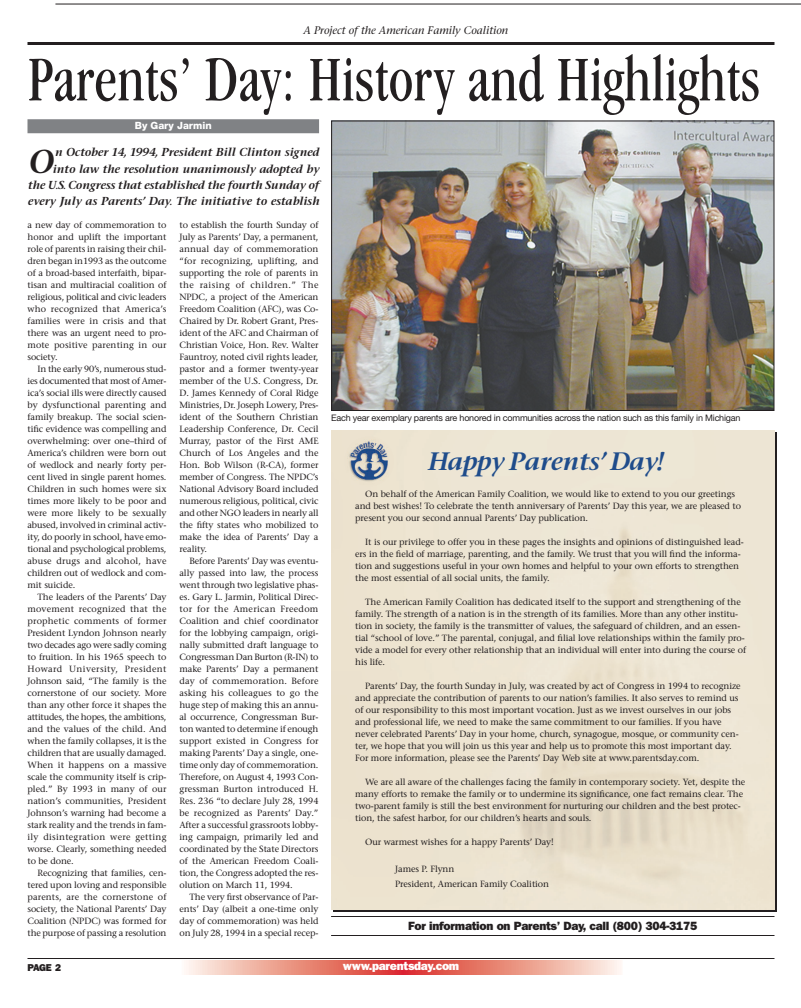
<style>
.page{position:relative;width:801px;height:1008px;background:#fff}
.page>*{position:absolute;margin:0;border:0;box-sizing:border-box;transform-origin:0 0}
.t1{font:condensed 66px "Garamond IT Cby BT";color:#231f20;scale:.9 1}
.t2{font:italic 600 31.4px "Stone Serif";color:#231f20}
.t3{font:italic 600 24px "Stone Serif";letter-spacing:-.01em;color:#1f4c8b}
.t4{font:800 12px "Franklin Gothic";letter-spacing:-.02em;color:#231f20}
.t5{font:800 12px "Franklin Gothic";letter-spacing:-.02em;color:#fff}
.t6{font:italic 600 11px/16.2px "Stone Serif";letter-spacing:-.01em;color:#231f20;text-align:right}
.t7{font:italic 11px "Stone Serif";color:#231f20}
.t8{font:800 10px "Helvetica Neue";color:#fff}
.t9{font:800 10px "Franklin Gothic";color:#231f20}
.t10{font:9px/12px "Stone Serif";letter-spacing:-.01em;color:#231f20;text-align:justify}
.t11{font:9px "Helvetica Neue";letter-spacing:-.02em;color:#231f20}
</style>
<div class="page">
<hr style="left:55px;top:4px;width:746px;height:1px;background:#231f20">
<svg style="left:186px;top:961px;width:435px;height:13px;background:#ea9185"></svg>
<hr style="left:28px;top:42px;width:746px;height:3px;background:#231f20">
<hr style="left:28px;top:958px;width:746px;height:1px;background:#231f20">
<div style="left:28px;top:119px;width:291px;height:14px;background:#808285"></div>
<img style="left:344px;top:436px;width:50px;height:50px;border-radius:50%">
<img style="left:333px;top:122px;width:439px;height:287px">
<div style="left:331px;top:120px;width:443px;height:291px;border:1px solid #231f20"></div>
<hr style="left:331px;top:916px;width:443px;height:1px;background:#231f20">
<hr style="left:331px;top:935px;width:443px;height:1px;background:#231f20">
<p class="t7" style="left:303px;top:26px;width:206px">A Project of the American Family Coalition</p>
<h1 class="t1" style="left:28px;top:53px;width:816px">Parents’ Day: History and Highlights</h1>
<h2 class="t2" style="left:27px;top:150px;width:26px">O</h2>
<p class="t8" style="left:135px;top:122px;width:78px">By Gary Jarmin</p>
<p class="t6" style="left:27px;top:146px;width:293px">n October 14, 1994, President Bill Clinton signed<br>into law the resolution unanimously adopted by<br>the U.S. Congress that established the fourth Sunday of every July as Parents’ Day. The initiative to establish</p>
<p class="t10" style="left:28px;top:220px;width:141px">a new day of commemoration to honor and uplift the important role of parents in raising their chil&shy;dren began in1993 as the outcome of a broad-based interfaith, bipar&shy;tisan and multiracial coalition of religious, political and civic leaders who recognized that America’s families were in crisis and that there was an urgent need to pro&shy;mote positive parenting in our society.</p>
<p class="t10" style="left:28px;top:364px;width:141px;text-indent:10px">In the early 90’s, numerous stud&shy;ies documented that most of Amer&shy;ica’s social ills were directly caused by dysfunctional parenting and family breakup. The social scien&shy;tific evidence was compelling and overwhelming: over one–third of America’s children were born out of wedlock and nearly forty per&shy;cent lived in single parent homes.<br>Children in such homes were six times more likely to be poor and were more likely to be sexually abused, involved in criminal activ&shy;ity, do poorly in school, have emo&shy;tional and psychological problems, abuse drugs and alcohol, have children out of wedlock and com&shy;mit suicide.</p>
<p class="t10" style="left:28px;top:592px;width:141px;text-indent:10px">The leaders of the Parents’ Day movement recognized that the prophetic comments of former President Lyndon Johnson nearly two decades ago were sadly coming to fruition. In his 1965 speech to Howard University, President Johnson said, “The family is the cornerstone of our society. More than any other force it shapes the attitudes, the hopes, the ambitions, and the values of the child. And when the family collapses, it is the children that are usually damaged.<br>When it happens on a massive scale the community itself is crip&shy;pled.” By 1993 in many of our nation’s communities, President Johnson’s warning had become a stark reality and the trends in fam&shy;ily disintegration were getting worse. Clearly, something needed to be done.</p>
<p class="t10" style="left:28px;top:868px;width:141px;text-indent:10px">Recognizing that families, cen&shy;tered upon loving and responsible parents, are the cornerstone of society, the National Parents’ Day Coalition (NPDC) was formed for the purpose of passing a resolution</p>
<p class="t10" style="left:180px;top:220px;width:141px">to establish the fourth Sunday of July as Parents’ Day, a permanent, annual day of commemoration “for recognizing, uplifting, and supporting the role of parents in the raising of children.” The NPDC, a project of the American Freedom Coalition (AFC), was Co-Chaired by Dr. Robert Grant, Pres&shy;ident of the AFC and Chairman of Christian Voice, Hon. Rev. Walter Fauntroy, noted civil rights leader, pastor and a former twenty-year member of the U.S. Congress, Dr.<br>D. James Kennedy of Coral Ridge Ministries, Dr. Joseph Lowery, Pres&shy;ident of the Southern Christian Leadership Conference, Dr. Cecil Murray, pastor of the First AME Church of Los Angeles and the Hon. Bob Wilson (R-CA), former member of Congress. The NPDC’s National Advisory Board included numerous religious, political, civic and other NGO leaders in nearly all the fifty states who mobilized to make the idea of Parents’ Day a reality.</p>
<p class="t10" style="left:180px;top:556px;width:141px;text-indent:10px">Before Parents’ Day was eventu&shy;ally passed into law, the process went through two legislative phas&shy;es. Gary L. Jarmin, Political Direc&shy;tor for the American Freedom Coalition and chief coordinator for the lobbying campaign, origi&shy;nally submitted draft language to Congressman Dan Burton (R-IN) to make Parents’ Day a permanent day of commemoration. Before asking his colleagues to go the huge step of making this an annu&shy;al occurrence, Congressman Bur&shy;ton wanted to determine if enough support existed in Congress for making Parents’ Day a single, one&shy;time only day of commemoration.<br>Therefore, on August 4, 1993 Con&shy;gressman Burton introduced H.<br>Res. 236 “to declare July 28, 1994 be recognized as Parents’ Day.” After a successful grassroots lobby&shy;ing campaign, primarily led and coordinated by the State Directors of the American Freedom Coali&shy;tion, the Congress adopted the res&shy;olution on March 11, 1994.</p>
<p class="t10" style="left:180px;top:892px;width:141px;text-indent:10px">The very first observance of Par&shy;ents’ Day (albeit a one-time only day of commemoration) was held on July 28, 1994 in a special recep-</p>
<p class="t11" style="left:331px;top:415px;width:411px">Each year exemplary parents are honored in communities across the nation such as this family in Michigan</p>
<h3 class="t3" style="left:427px;top:452px;width:236px">Happy Parents’ Day!</h3>
<p class="t10" style="left:355px;top:489px;width:387px;text-align:left;text-indent:10px">On behalf of the American Family Coalition, we would like to extend to you our greetings and best wishes! To celebrate the tenth anniversary of Parents’ Day this year, we are pleased to present you our second annual Parents’ Day publication.</p>
<p class="t10" style="left:355px;top:537px;width:390px;text-align:left;text-indent:10px">It is our privilege to offer you in these pages the insights and opinions of distinguished lead&shy;ers in the field of marriage, parenting, and the family. We trust that you will find the informa&shy;tion and suggestions useful in your own homes and helpful to your own efforts to strengthen the most essential of all social units, the family.</p>
<p class="t10" style="left:355px;top:597px;width:392px;text-align:left;text-indent:10px">The American Family Coalition has dedicated itself to the support and strengthening of the family. The strength of a nation is in the strength of its families. More than any other institu&shy;tion in society, the family is the transmitter of values, the safeguard of children, and an essen&shy;tial “school of love.” The parental, conjugal, and filial love relationships within the family pro&shy;vide a model for every other relationship that an individual will enter into during the course of his life.</p>
<p class="t10" style="left:355px;top:681px;width:387px;text-align:left;text-indent:10px">Parents’ Day, the fourth Sunday in July, was created by act of Congress in 1994 to recognize and appreciate the contribution of parents to our nation’s families. It also serves to remind us of our responsibility to this most important vocation. Just as we invest ourselves in our jobs and professional life, we need to make the same commitment to our families. If you have never celebrated Parents’ Day in your home, church, synagogue, mosque, or community cen&shy;ter, we hope that you will join us this year and help us to promote this most important day.<br>For more information, please see the Parents’ Day Web site at www.parentsday.com.</p>
<p class="t10" style="left:355px;top:777px;width:392px;text-align:left;text-indent:10px">We are all aware of the challenges facing the family in contemporary society. Yet, despite the many efforts to remake the family or to undermine its significance, one fact remains clear. The two-parent family is still the best environment for nurturing our children and the best protec&shy;tion, the safest harbor, for our children’s hearts and souls.</p>
<p class="t10" style="left:365px;top:837px;width:190px">Our warmest wishes for a happy Parents’ Day!</p>
<p class="t10" style="left:395px;top:862px;width:155px;line-height:15px">James P. Flynn<br>President, American Family Coalition</p>
<h3 class="t4" style="left:408px;top:922px;width:291px">For information on Parents’ Day, call (800) 304-3175</h3>
<p class="t9" style="left:28px;top:964px;width:35px">PAGE 2</p>
<h3 class="t5" style="left:343px;top:962px;width:118px">www.parentsday.com</h3>
</div>
